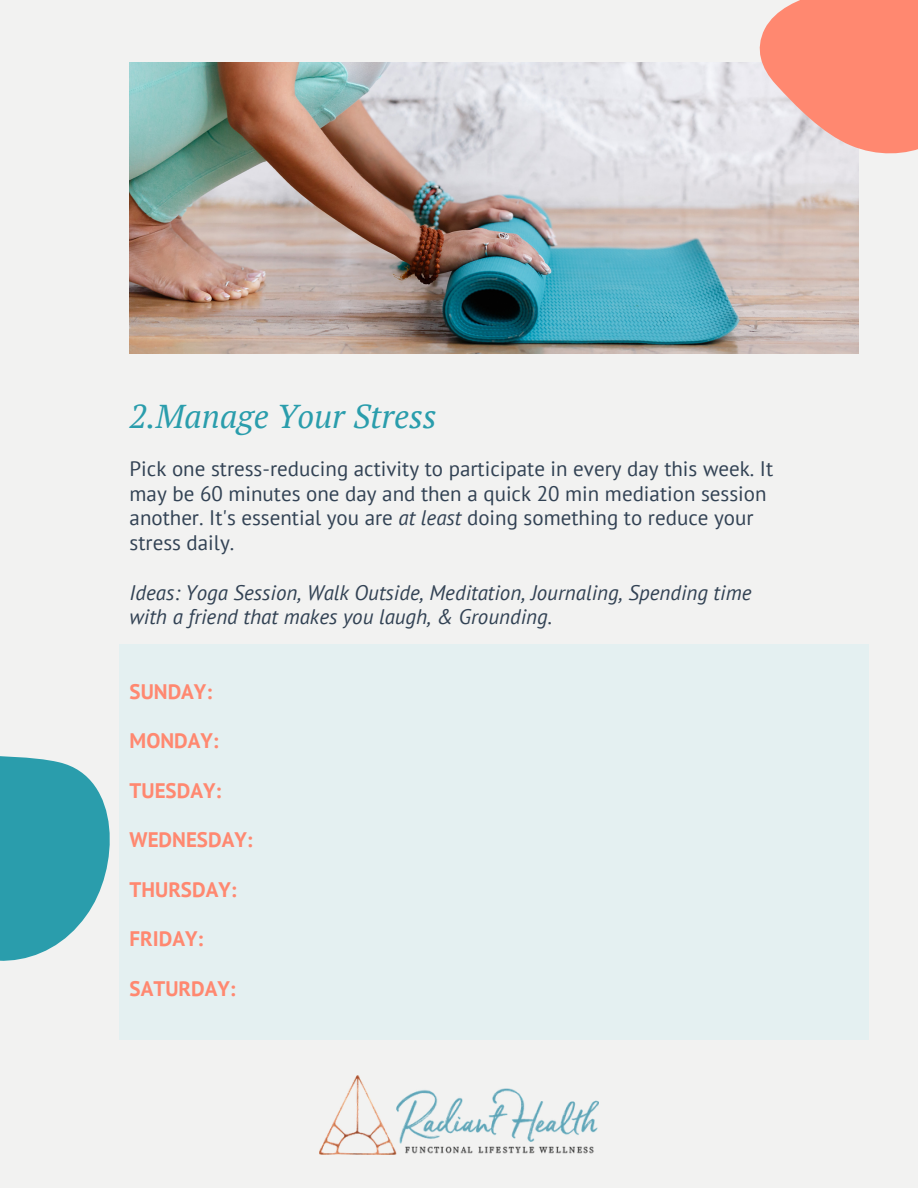
<style>
.page{position:relative;width:918px;height:1188px;background:#f2f2f1}
.page>*{position:absolute;margin:0;border:0;box-sizing:border-box;transform-origin:0 0}
.t1{font:italic 33px "PT Serif";color:#2a9dac}
.t2{font:21px/24.8px "PT Sans";color:#324254}
.t3{font:italic 21px/24.8px "PT Sans";color:#324254}
.t4{font:700 21px "PT Sans";color:#ff8870}
.s1{font-style:italic}
</style>
<div class="page">
<svg style="left:0;top:756px;width:110px;height:205px"></svg>
<img style="left:130px;top:63px;width:729px;height:290px">
<svg style="left:760px;top:0;width:158px;height:153px;background:#fa9986"></svg>
<img style="left:320px;top:1076px;width:279px;height:79px">
<div style="left:120px;top:644px;width:749px;height:396px;background:#e4f0f1"></div>
<p class="t1" style="left:130px;top:394px;width:309px">2.Manage Your Stress</p>
<p class="t2" style="left:130px;top:456px;width:645px">Pick one stress-reducing activity to participate in every day this week. It may be 60 minutes one day and then a quick 20 min mediation session another. It's essential you are <span class="s1">at least</span> doing something to reduce your stress daily.</p>
<p class="t3" style="left:130px;top:580px;width:623px">Ideas: Yoga Session, Walk Outside, Meditation, Journaling, Spending time with a friend that makes you laugh, &amp; Grounding.</p>
<p class="t4" style="left:130px;top:677px;width:84px">SUNDAY:</p>
<p class="t4" style="left:130px;top:727px;width:90px">MONDAY:</p>
<p class="t4" style="left:130px;top:776px;width:93px">TUESDAY:</p>
<p class="t4" style="left:130px;top:826px;width:124px">WEDNESDAY:</p>
<p class="t4" style="left:130px;top:875px;width:108px">THURSDAY:</p>
<p class="t4" style="left:130px;top:925px;width:75px">FRIDAY:</p>
<p class="t4" style="left:130px;top:974px;width:107px">SATURDAY:</p>
</div>
